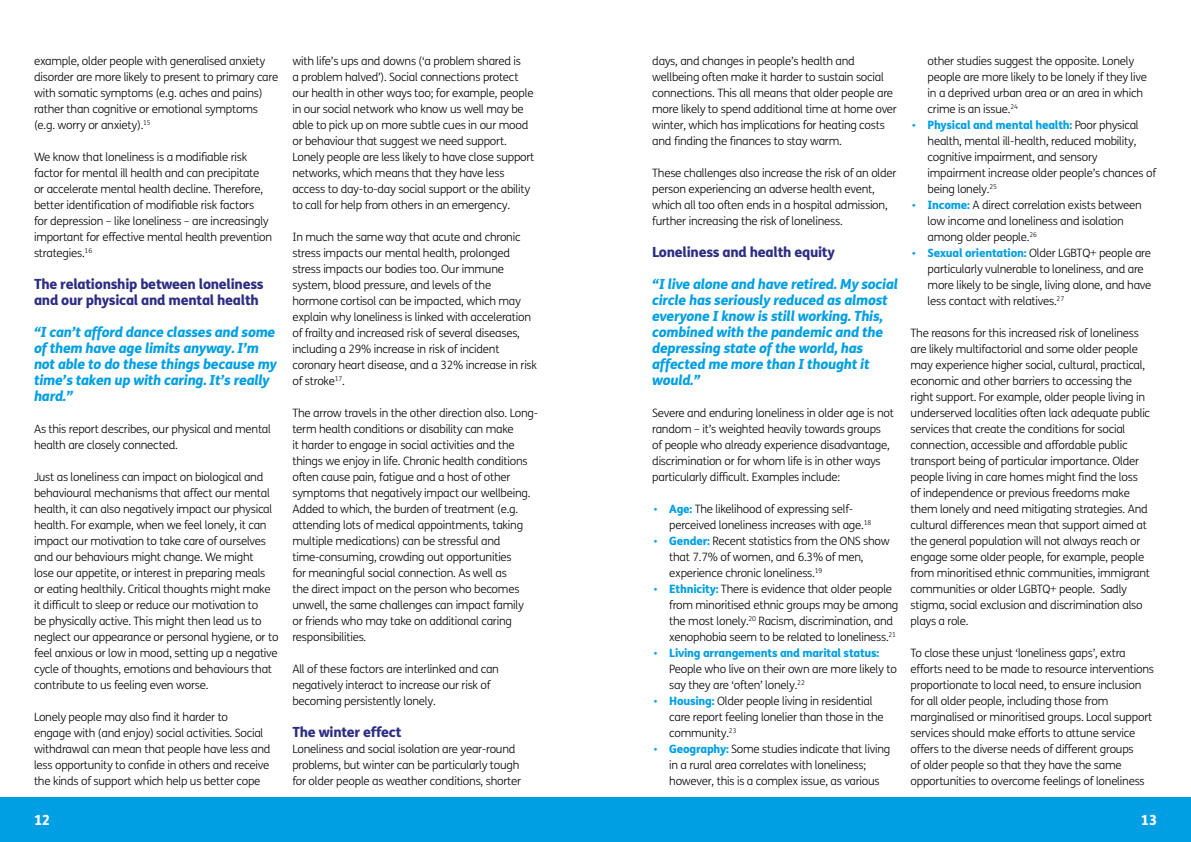
<style>
.page{position:relative;width:1191px;height:842px;background:#fff}
.page>*{position:absolute;margin:0;border:0;box-sizing:border-box;transform-origin:0 0}
.t1{font:italic 800 14px/16px "FS Me";letter-spacing:-.02em;color:#009fe3}
.t2{font:800 14px/16px "FS Me";letter-spacing:-.02em;color:#2d2e83}
.t3{font:800 14px "FS Me";color:#fff}
.t4{font:300 11.5px/16px "FS Me";letter-spacing:-.02em;color:#000}
.s1{font-family:"Courier New";font-weight:400;color:#009fe3}
.s2{font-weight:800;color:#009fe3}
</style>
<div class="page">
<div style="left:0;top:797px;width:1191px;height:45px;background:#009fe3"></div>
<p class="t4" style="left:34px;top:52px;width:246px">example, older people with generalised anxiety disorder are more likely to present to primary care with somatic symptoms (e.g. aches and pains) rather than cognitive or emotional symptoms (e.g. worry or anxiety).<sup>15</sup></p>
<p class="t4" style="left:34px;top:148px;width:240px">We know that loneliness is a modifiable risk factor for mental ill health and can precipitate or accelerate mental health decline. Therefore, better identification of modifiable risk factors<br>for depression – like loneliness – are increasingly important for effective mental health prevention strategies.<sup>16</sup></p>
<p class="t2" style="left:34px;top:275px;width:231px">The relationship between loneliness and our physical and mental health</p>
<p class="t1" style="left:34px;top:323px;width:244px">“I can’t afford dance classes and some of them have age limits anyway. I’m not able to do these things because my time’s taken up with caring. It’s really hard.”</p>
<p class="t4" style="left:34px;top:420px;width:238px">As this report describes, our physical and mental health are closely connected.</p>
<p class="t4" style="left:34px;top:468px;width:246px">Just as loneliness can impact on biological and behavioural mechanisms that affect our mental health, it can also negatively impact our physical health. For example, when we feel lonely, it can impact our motivation to take care of ourselves and our behaviours might change. We might<br>lose our appetite, or interest in preparing meals or eating healthily. Critical thoughts might make it difficult to sleep or reduce our motivation to<br>be physically active. This might then lead us to neglect our appearance or personal hygiene, or to feel anxious or low in mood, setting up a negative cycle of thoughts, emotions and behaviours that contribute to us feeling even worse.</p>
<p class="t4" style="left:34px;top:708px;width:238px">Lonely people may also find it harder to<br>engage with (and enjoy) social activities. Social withdrawal can mean that people have less and less opportunity to confide in others and receive the kinds of support which help us better cope</p>
<p class="t4" style="left:292px;top:52px;width:243px">with life’s ups and downs (‘a problem shared is<br>a problem halved’). Social connections protect our health in other ways too; for example, people in our social network who know us well may be able to pick up on more subtle cues in our mood or behaviour that suggest we need support.<br>Lonely people are less likely to have close support networks, which means that they have less access to day-to-day social support or the ability to call for help from others in an emergency.</p>
<p class="t4" style="left:292px;top:228px;width:246px">In much the same way that acute and chronic stress impacts our mental health, prolonged stress impacts our bodies too. Our immune system, blood pressure, and levels of the hormone cortisol can be impacted, which may explain why loneliness is linked with acceleration of frailty and increased risk of several diseases, including a 29% increase in risk of incident coronary heart disease, and a 32% increase in risk of stroke<sup>17</sup>.</p>
<p class="t4" style="left:292px;top:404px;width:247px">The arrow travels in the other direction also. Long&shy;term health conditions or disability can make<br>it harder to engage in social activities and the things we enjoy in life. Chronic health conditions often cause pain, fatigue and a host of other symptoms that negatively impact our wellbeing.<br>Added to which, the burden of treatment (e.g. attending lots of medical appointments, taking multiple medications) can be stressful and time-consuming, crowding out opportunities<br>for meaningful social connection. As well as<br>the direct impact on the person who becomes unwell, the same challenges can impact family<br>or friends who may take on additional caring responsibilities.</p>
<p class="t4" style="left:292px;top:660px;width:208px">All of these factors are interlinked and can negatively interact to increase our risk of becoming persistently lonely.</p>
<p class="t2" style="left:292px;top:723px;width:111px">The winter effect</p>
<p class="t4" style="left:292px;top:740px;width:230px">Loneliness and social isolation are year-round problems, but winter can be particularly tough for older people as weather conditions, shorter</p>
<p class="t4" style="left:652px;top:52px;width:246px">days, and changes in people’s health and wellbeing often make it harder to sustain social connections. This all means that older people are more likely to spend additional time at home over winter, which has implications for heating costs and finding the finances to stay warm.</p>
<p class="t4" style="left:652px;top:164px;width:246px">These challenges also increase the risk of an older person experiencing an adverse health event, which all too often ends in a hospital admission, further increasing the risk of loneliness.</p>
<p class="t2" style="left:652px;top:243px;width:184px">Loneliness and health equity</p>
<p class="t1" style="left:652px;top:275px;width:247px">“I live alone and have retired. My social circle has seriously reduced as almost everyone I know is still working. This, combined with the pandemic and the depressing state of the world, has affected me more than I thought it would.”</p>
<p class="t4" style="left:652px;top:404px;width:243px">Severe and enduring loneliness in older age is not random – it’s weighted heavily towards groups of people who already experience disadvantage, discrimination or for whom life is in other ways particularly difficult. Examples include:</p>
<p class="t4" style="left:669px;top:500px;width:203px;text-indent:-17px"><span class="s1">•</span> <span class="s2">Age:</span> The likelihood of expressing self&shy;perceived loneliness increases with age.<sup>18</sup></p>
<p class="t4" style="left:669px;top:532px;width:222px;text-indent:-17px"><span class="s1">•</span> <span class="s2">Gender:</span> Recent statistics from the ONS show that 7.7% of women, and 6.3% of men, experience chronic loneliness.<sup>19</sup></p>
<p class="t4" style="left:669px;top:580px;width:230px;text-indent:-17px"><span class="s1">•</span> <span class="s2">Ethnicity:</span> There is evidence that older people from minoritised ethnic groups may be among the most lonely.<sup>20</sup> Racism, discrimination, and xenophobia seem to be related to loneliness.<sup>21</sup></p>
<p class="t4" style="left:669px;top:644px;width:229px;text-indent:-17px"><span class="s1">•</span> <span class="s2">Living arrangements and marital status:<br></span>People who live on their own are more likely to say they are ‘often’ lonely.<sup>22</sup></p>
<p class="t4" style="left:669px;top:692px;width:216px;text-indent:-17px"><span class="s1">•</span> <span class="s2">Housing:</span> Older people living in residential care report feeling lonelier than those in the community.<sup>23</sup></p>
<p class="t4" style="left:669px;top:740px;width:223px;text-indent:-17px"><span class="s1">•</span> <span class="s2">Geography:</span> Some studies indicate that living in a rural area correlates with loneliness; however, this is a complex issue, as various</p>
<p class="t4" style="left:927px;top:52px;width:221px">other studies suggest the opposite. Lonely people are more likely to be lonely if they live in a deprived urban area or an area in which crime is an issue.<sup>24</sup></p>
<p class="t4" style="left:927px;top:116px;width:230px;text-indent:-17px"><span class="s1">•</span> <span class="s2">Physical and mental health:</span> Poor physical health, mental ill-health, reduced mobility, cognitive impairment, and sensory impairment increase older people’s chances of being lonely.<sup>25</sup></p>
<p class="t4" style="left:927px;top:196px;width:216px;text-indent:-17px"><span class="s1">•</span> <span class="s2">Income:</span> A direct correlation exists between low income and loneliness and isolation among older people.<sup>26</sup></p>
<p class="t4" style="left:927px;top:244px;width:225px;text-indent:-17px"><span class="s1">•</span> <span class="s2">Sexual orientation:</span> Older LGBTQ+ people are particularly vulnerable to loneliness, and are more likely to be single, living alone, and have less contact with relatives.<sup>27</sup></p>
<p class="t4" style="left:910px;top:324px;width:241px">The reasons for this increased risk of loneliness are likely multifactorial and some older people may experience higher social, cultural, practical, economic and other barriers to accessing the right support. For example, older people living in underserved localities often lack adequate public services that create the conditions for social connection, accessible and affordable public transport being of particular importance. Older people living in care homes might find the loss of independence or previous freedoms make them lonely and need mitigating strategies. And cultural differences mean that support aimed at the general population will not always reach or engage some older people, for example, people from minoritised ethnic communities, immigrant communities or older LGBTQ+ people. Sadly stigma, social exclusion and discrimination also plays a role.</p>
<p class="t4" style="left:910px;top:644px;width:245px">To close these unjust ‘loneliness gaps’, extra efforts need to be made to resource interventions proportionate to local need, to ensure inclusion for all older people, including those from marginalised or minoritised groups. Local support services should make efforts to attune service offers to the diverse needs of different groups<br>of older people so that they have the same opportunities to overcome feelings of loneliness</p>
<p class="t3" style="left:34px;top:808px;width:18px">12</p>
<p class="t3" style="left:1140px;top:808px;width:18px">13</p>
</div>
